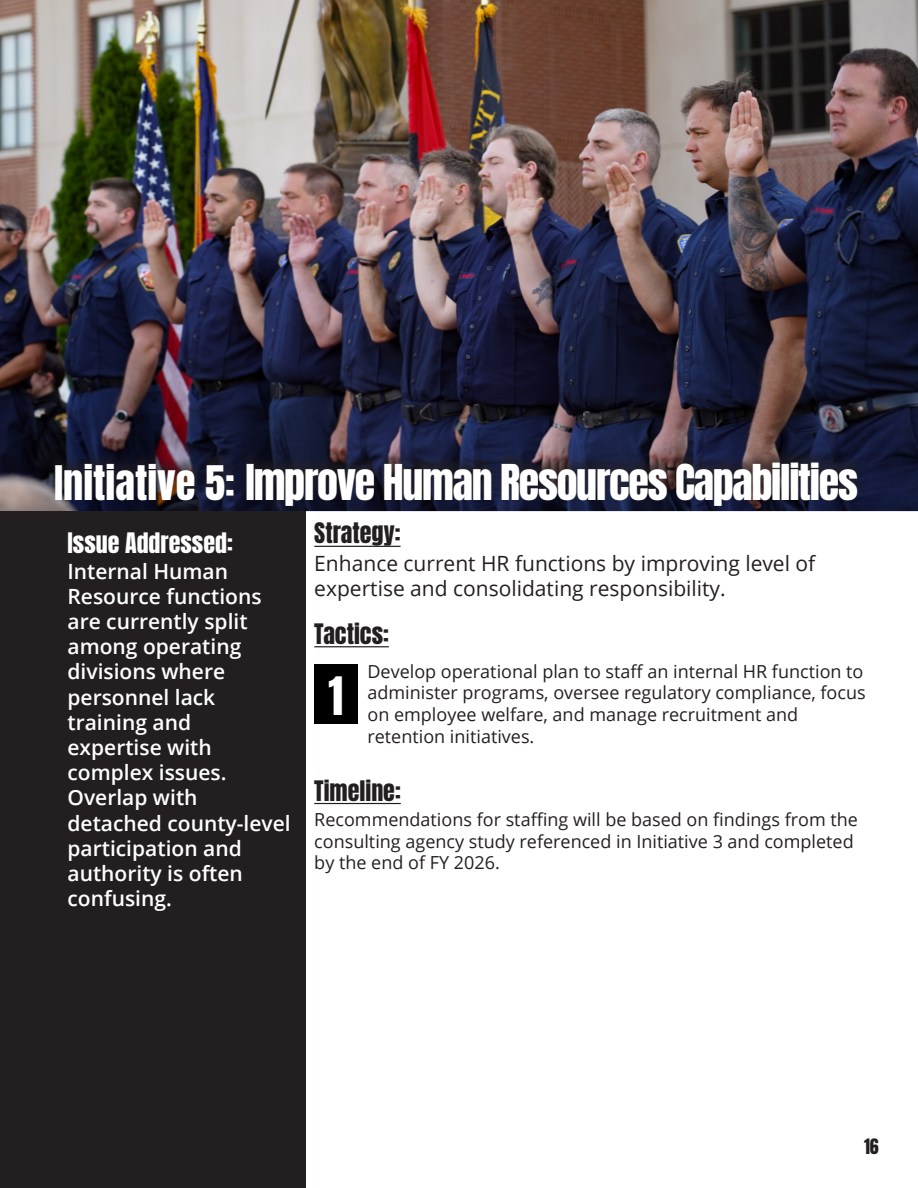
<style>
.page{position:relative;width:918px;height:1188px;background:#fff}
.page>*{position:absolute;margin:0;border:0;box-sizing:border-box;transform-origin:0 0}
.t1{font:45px "Anton";color:#fff}
.t2{font:42px "Anton";letter-spacing:-.03em;color:#fff}
.t3{font:24px "Anton";color:#231f20}
.t4{font:24px "Anton";color:#fff}
.t5{font:600 21px/25.2px "Open Sans";color:#fff}
.t6{font:21px/25.2px "Open Sans";color:#231f20}
.t7{font:18px/21.6px "Open Sans";color:#231f20}
.t8{font:18px "Anton";color:#231f20}
.s1{font-size:40.5px}
</style>
<div class="page">
<img style="left:0;top:0;width:918px;height:511px">
<div style="left:47px;top:447px;width:818px;height:61px;background:#231f20;opacity:.75"></div>
<div style="left:0;top:511px;width:305px;height:677px;background:#231f20"></div>
<hr style="left:314px;top:546px;width:87px;height:1px;background:#231f20">
<hr style="left:314px;top:646px;width:75px;height:1px;background:#231f20">
<div style="left:314px;top:664px;width:44px;height:60px;background:#000"></div>
<hr style="left:314px;top:803px;width:87px;height:1px;background:#231f20">
<p class="t2" style="left:54px;top:461px;width:806px"><span class="s1">Initiative 5:</span> Improve Human Resources Capabilities</p>
<p class="t4" style="left:68px;top:531px;width:167px">Issue Addressed:</p>
<p class="t5" style="left:68px;top:558px;width:225px">Internal Human<br>Resource functions are currently split among operating divisions where personnel lack training and<br>expertise with complex issues.<br>Overlap with detached county-level participation and authority is often confusing.</p>
<p class="t3" style="left:314px;top:521px;width:88px">Strategy:</p>
<p class="t6" style="left:314px;top:550px;width:503px">Enhance current HR functions by improving level of expertise and consolidating responsibility.</p>
<p class="t3" style="left:314px;top:621px;width:76px">Tactics:</p>
<p class="t7" style="left:368px;top:660px;width:500px">Develop operational plan to staff an internal HR function to administer programs, oversee regulatory compliance, focus on employee welfare, and manage recruitment and retention initiatives.</p>
<p class="t1" style="left:328px;top:673px;width:16px">1</p>
<p class="t3" style="left:314px;top:778px;width:88px">Timeline:</p>
<p class="t7" style="left:314px;top:808px;width:545px">Recommendations for staffing will be based on findings from the consulting agency study referenced in Initiative 3 and completed by the end of FY 2026.</p>
<p class="t8" style="left:864px;top:1138px;width:16px">16</p>
</div>
